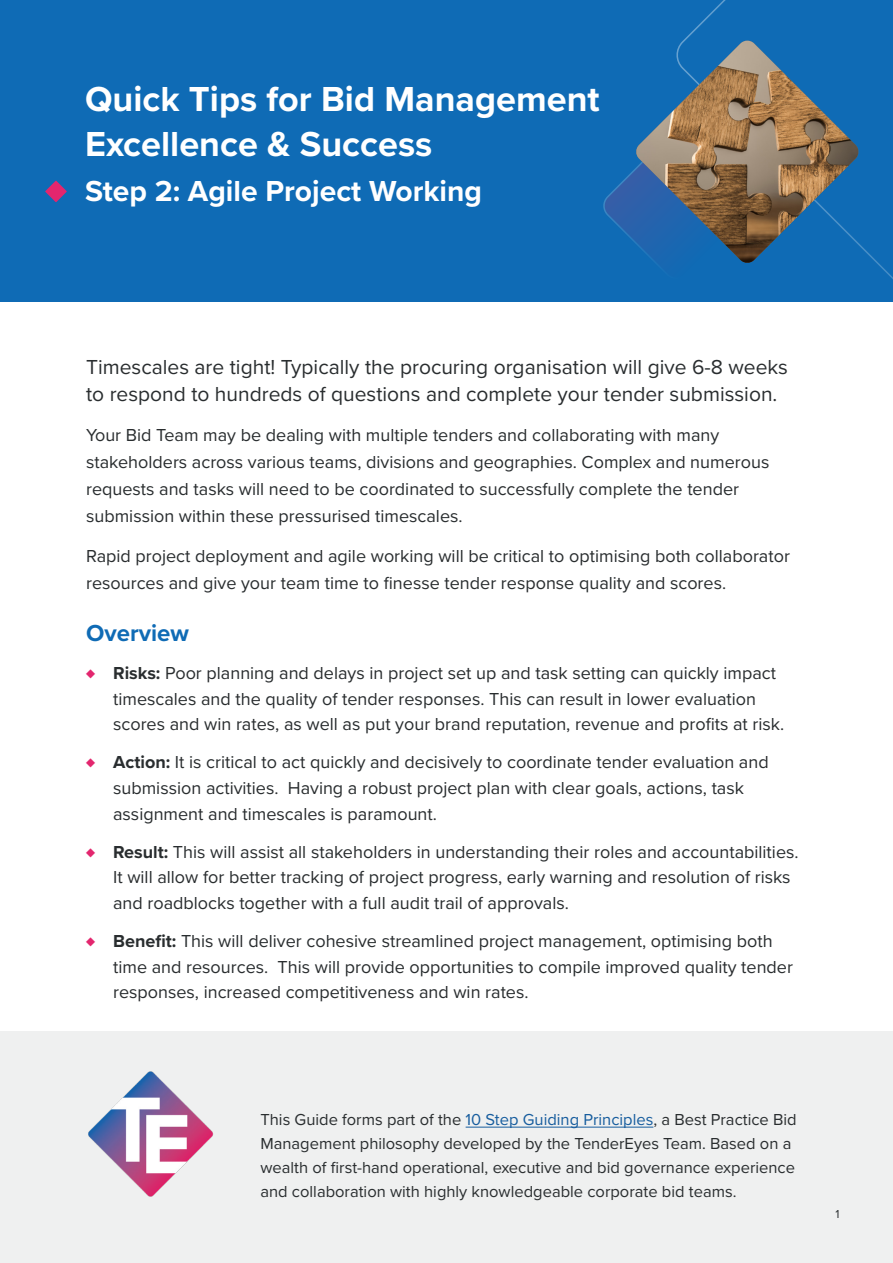
<style>
.page{position:relative;width:893px;height:1263px;background:#fff}
.page>*{position:absolute;margin:0;border:0;box-sizing:border-box;transform-origin:0 0}
.t1{font:700 36px/45px "Proxima Nova";color:#fff}
.t2{font:700 30px "Proxima Nova";color:#fff}
.t3{font:700 24px "Proxima Nova";color:#0f6bb5}
.t4{font:21px/27px "Proxima Nova";color:#292d2f}
.t5{font:18px/25.5px "Proxima Nova";color:#292d2f}
.t6{font:16.5px/24px "Proxima Nova";color:#292d2f}
.t7{font:12px "Proxima Nova";color:#292d2f}
.s1{color:#e3266e}
.s2{font-weight:700}
.s3{color:#175d9e}
</style>
<div class="page">
<div style="left:0;top:1031px;width:893px;height:232px;background:#eff0f0"></div>
<div style="left:0;top:0;width:893px;height:302px;background:#0f6bb5"></div>
<svg style="left:45px;top:181px;width:22px;height:21px"></svg>
<svg style="left:603px;top:169px;width:56px;height:97px"></svg>
<img style="left:635px;top:41px;width:224px;height:223px">
<hr style="left:466px;top:1127px;width:187px;height:1px;background:#175d9e">
<img style="left:88px;top:1071px;width:125px;height:126px">
<p class="t1" style="left:85px;top:76px;width:516px">Quick Tips for Bid Management<br>Excellence &amp; Success</p>
<p class="t2" style="left:85px;top:169px;width:398px">Step 2: Agile Project Working</p>
<p class="t4" style="left:86px;top:353px;width:703px">Timescales are tight! Typically the procuring organisation will give 6-8 weeks to respond to hundreds of questions and complete your tender submission.</p>
<p class="t5" style="left:86px;top:421px;width:685px;line-height:27px">Your Bid Team may be dealing with multiple tenders and collaborating with many stakeholders across various teams, divisions and geographies. Complex and numerous requests and tasks will need to be coordinated to successfully complete the tender submission within these pressurised timescales.</p>
<p class="t5" style="left:86px;top:541px;width:705px;line-height:27px">Rapid project deployment and agile working will be critical to optimising both collaborator resources and give your team time to finesse tender response quality and scores.</p>
<p class="t3" style="left:86px;top:615px;width:104px">Overview</p>
<p class="t5" style="left:113px;top:660px;width:673px;text-indent:-27px"><span class="s1">♦</span> <span class="s2">Risks:</span> Poor planning and delays in project set up and task setting can quickly impact timescales and the quality of tender responses. This can result in lower evaluation scores and win rates, as well as put your brand reputation, revenue and profits at risk.</p>
<p class="t5" style="left:113px;top:749px;width:657px;text-indent:-27px"><span class="s1">♦</span> <span class="s2">Action:</span> It is critical to act quickly and decisively to coordinate tender evaluation and submission activities. Having a robust project plan with clear goals, actions, task assignment and timescales is paramount.</p>
<p class="t5" style="left:113px;top:838px;width:687px;text-indent:-27px"><span class="s1">♦</span> <span class="s2">Result:</span> This will assist all stakeholders in understanding their roles and accountabilities.<br>It will allow for better tracking of project progress, early warning and resolution of risks and roadblocks together with a full audit trail of approvals.</p>
<p class="t5" style="left:113px;top:927px;width:681px;text-indent:-27px"><span class="s1">♦</span> <span class="s2">Benefit:</span> This will deliver cohesive streamlined project management, optimising both time and resources. This will provide opportunities to compile improved quality tender responses, increased competitiveness and win rates.</p>
<p class="t6" style="left:260px;top:1106px;width:538px">This Guide forms part of the <span class="s3">10 Step Guiding Principles</span>, a Best Practice Bid Management philosophy developed by the TenderEyes Team. Based on a wealth of first-hand operational, executive and bid governance experience and collaboration with highly knowledgeable corporate bid teams.</p>
<p class="t7" style="left:836px;top:1205px;width:6px">1</p>
</div>
